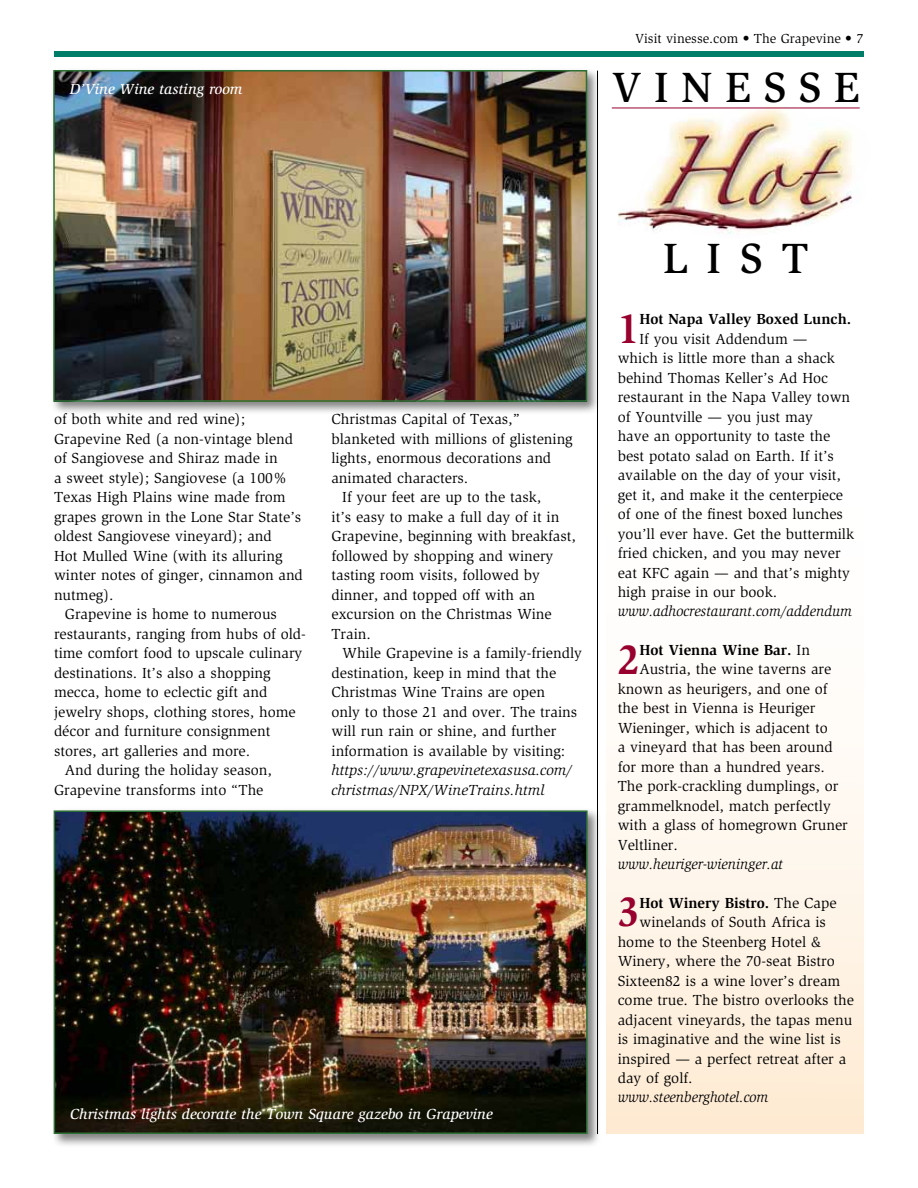
<style>
.page{position:relative;width:918px;height:1188px;background:#fff}
.page>*{position:absolute;margin:0;border:0;box-sizing:border-box;transform-origin:0 0}
.t1{font:500 43.5px "Slimbach Std";letter-spacing:.29em;color:#000}
.t2{font:700 43.05px "Slimbach Std";color:#98002e;scale:.94 1}
.t3{font:15px/19.5px "Slimbach Std";color:#000}
.t4{font:italic 15px "Slimbach Std";color:#000;scale:.94 1}
.t5{font:italic 500 15px "Slimbach Std";color:#fff}
.t6{font:700 15px "Slimbach Std";color:#000}
.t7{font:italic 15px/19.5px "Slimbach Std";color:#000}
.t8{font:13.5px "Slimbach Std";color:#000}
.s1{font-weight:400}
</style>
<div class="page">
<div style="left:54px;top:51px;width:810px;height:6px;background:#007d68"></div>
<div style="left:51px;top:808px;width:550px;height:340px;background:#000;opacity:.5"></div>
<img style="left:57px;top:813px;width:528px;height:318px">
<div style="left:54px;top:810px;width:534px;height:324px;border:2px solid #2d7035"></div>
<div style="left:50px;top:67px;width:551px;height:348px;background:#000;opacity:.5"></div>
<img style="left:56px;top:73px;width:528px;height:326px">
<div style="left:53px;top:70px;width:534px;height:332px;border:2px solid #2d7035"></div>
<img style="left:624px;top:107px;width:130px;height:97px">
<hr style="left:612px;top:108px;width:248px;height:1px;background:#98002e">
<div style="left:607px;top:297px;width:256px;height:836px;background:linear-gradient(to bottom,#fff,#feeedb)"></div>
<hr style="left:597px;top:71px;width:1px;height:1063px;background:#000">
<p class="t5" style="left:70px;top:80px;width:174px">D’Vine Wine tasting room</p>
<p class="t8" style="left:635px;top:31px;width:230px">Visit vinesse.com • The Grapevine • 7</p>
<h1 class="t1" style="left:612px;top:61px;width:249px">VINESSE</h1>
<p class="t3" style="left:54px;top:409px;width:193px">of both white and red wine);</p>
<p class="t3" style="left:54px;top:429px;width:241px">Grapevine Red (a non-vintage blend</p>
<p class="t3" style="left:54px;top:448px;width:225px">of Sangiovese and Shiraz made in</p>
<p class="t3" style="left:54px;top:468px;width:235px">a sweet style); Sangiovese (a 100%</p>
<p class="t3" style="left:54px;top:487px;width:233px">Texas High Plains wine made from</p>
<p class="t3" style="left:54px;top:507px;width:249px">grapes grown in the Lone Star State’s</p>
<p class="t3" style="left:54px;top:526px;width:219px">oldest Sangiovese vineyard); and</p>
<p class="t3" style="left:54px;top:546px;width:230px">Hot Mulled Wine (with its alluring</p>
<p class="t3" style="left:54px;top:565px;width:250px">winter notes of ginger, cinnamon and</p>
<p class="t3" style="left:54px;top:585px;width:61px">nutmeg).</p>
<p class="t3" style="left:65px;top:604px;width:214px">Grapevine is home to numerous</p>
<p class="t3" style="left:54px;top:624px;width:254px">restaurants, ranging from hubs of old-</p>
<p class="t3" style="left:54px;top:643px;width:250px">time comfort food to upscale culinary</p>
<p class="t3" style="left:54px;top:663px;width:218px">destinations. It’s also a shopping</p>
<p class="t3" style="left:54px;top:682px;width:215px">mecca, home to eclectic gift and</p>
<p class="t3" style="left:54px;top:702px;width:243px">jewelry shops, clothing stores, home</p>
<p class="t3" style="left:54px;top:721px;width:218px">décor and furniture consignment</p>
<p class="t3" style="left:54px;top:741px;width:198px">stores, art galleries and more.</p>
<p class="t3" style="left:65px;top:760px;width:209px">And during the holiday season,</p>
<p class="t3" style="left:54px;top:780px;width:211px">Grapevine transforms into “The</p>
<p class="t3" style="left:332px;top:409px;width:190px">Christmas Capital of Texas,”</p>
<p class="t3" style="left:332px;top:429px;width:243px">blanketed with millions of glistening</p>
<p class="t3" style="left:332px;top:448px;width:221px">lights, enormous decorations and</p>
<p class="t3" style="left:332px;top:468px;width:138px">animated characters.</p>
<p class="t3" style="left:342px;top:487px;width:201px">If your feet are up to the task,</p>
<p class="t3" style="left:332px;top:507px;width:229px">it’s easy to make a full day of it in</p>
<p class="t3" style="left:332px;top:526px;width:246px">Grapevine, beginning with breakfast,</p>
<p class="t3" style="left:332px;top:546px;width:223px">followed by shopping and winery</p>
<p class="t3" style="left:332px;top:565px;width:210px">tasting room visits, followed by</p>
<p class="t3" style="left:332px;top:585px;width:205px">dinner, and topped off with an</p>
<p class="t3" style="left:332px;top:604px;width:222px">excursion on the Christmas Wine</p>
<p class="t3" style="left:332px;top:624px;width:41px">Train.</p>
<p class="t3" style="left:342px;top:643px;width:241px">While Grapevine is a family-friendly</p>
<p class="t3" style="left:332px;top:663px;width:226px">destination, keep in mind that the</p>
<p class="t3" style="left:332px;top:682px;width:215px">Christmas Wine Trains are open</p>
<p class="t3" style="left:332px;top:702px;width:247px">only to those 21 and over. The trains</p>
<p class="t3" style="left:332px;top:721px;width:226px">will run rain or shine, and further</p>
<p class="t3" style="left:332px;top:741px;width:235px">information is available by visiting:</p>
<p class="t7" style="left:332px;top:760px;width:242px">https://www.grapevinetexasusa.com/ christmas/NPX/WineTrains.html</p>
<p class="t5" style="left:70px;top:1105px;width:424px">Christmas lights decorate the Town Square gazebo in Grapevine</p>
<h1 class="t1" style="left:663px;top:232px;width:147px">LIST</h1>
<h2 class="t2" style="left:618px;top:303px;width:25px">1</h2>
<p class="t6" style="left:639px;top:310px;width:213px">Hot Napa Valley Boxed Lunch.</p>
<p class="t3" style="left:618px;top:329px;width:238px;text-indent:22px">If you visit Addendum —<br>which is little more than a shack behind Thomas Keller’s Ad Hoc restaurant in the Napa Valley town of Yountville — you just may<br>have an opportunity to taste the best potato salad on Earth. If it’s available on the day of your visit, get it, and make it the centerpiece of one of the finest boxed lunches you’ll ever have. Get the buttermilk fried chicken, and you may never eat KFC again — and that’s mighty high praise in our book.</p>
<p class="t4" style="left:618px;top:602px;width:251px">www.adhocrestaurant.com/addendum</p>
<h2 class="t2" style="left:618px;top:633px;width:25px">2</h2>
<p class="t6" style="left:639px;top:641px;width:172px">Hot Vienna Wine Bar. <span class="s1">In</span></p>
<p class="t3" style="left:639px;top:660px;width:193px">Austria, the wine taverns are</p>
<p class="t3" style="left:618px;top:679px;width:211px">known as heurigers, and one of</p>
<p class="t3" style="left:618px;top:699px;width:199px">the best in Vienna is Heuriger</p>
<p class="t3" style="left:618px;top:718px;width:212px">Wieninger, which is adjacent to</p>
<p class="t3" style="left:618px;top:738px;width:217px">a vineyard that has been around</p>
<p class="t3" style="left:618px;top:757px;width:209px">for more than a hundred years.</p>
<p class="t3" style="left:618px;top:777px;width:222px">The pork-crackling dumplings, or</p>
<p class="t3" style="left:618px;top:796px;width:215px">grammelknodel, match perfectly</p>
<p class="t3" style="left:618px;top:816px;width:232px">with a glass of homegrown Gruner</p>
<p class="t3" style="left:618px;top:835px;width:62px">Veltliner.</p>
<p class="t4" style="left:618px;top:855px;width:177px">www.heuriger-wieninger.at</p>
<h2 class="t2" style="left:618px;top:886px;width:25px">3</h2>
<p class="t6" style="left:639px;top:894px;width:199px">Hot Winery Bistro. <span class="s1">The Cape</span></p>
<p class="t3" style="left:639px;top:912px;width:188px">winelands of South Africa is</p>
<p class="t3" style="left:618px;top:932px;width:205px">home to the Steenberg Hotel &amp;</p>
<p class="t3" style="left:618px;top:951px;width:219px">Winery, where the 70-seat Bistro</p>
<p class="t3" style="left:618px;top:971px;width:224px">Sixteen82 is a wine lover’s dream</p>
<p class="t3" style="left:618px;top:990px;width:238px">come true. The bistro overlooks the</p>
<p class="t3" style="left:618px;top:1010px;width:236px">adjacent vineyards, the tapas menu</p>
<p class="t3" style="left:618px;top:1029px;width:225px">is imaginative and the wine list is</p>
<p class="t3" style="left:618px;top:1049px;width:230px">inspired — a perfect retreat after a</p>
<p class="t3" style="left:618px;top:1068px;width:76px">day of golf.</p>
<p class="t4" style="left:618px;top:1088px;width:162px">www.steenberghotel.com</p>
</div>
